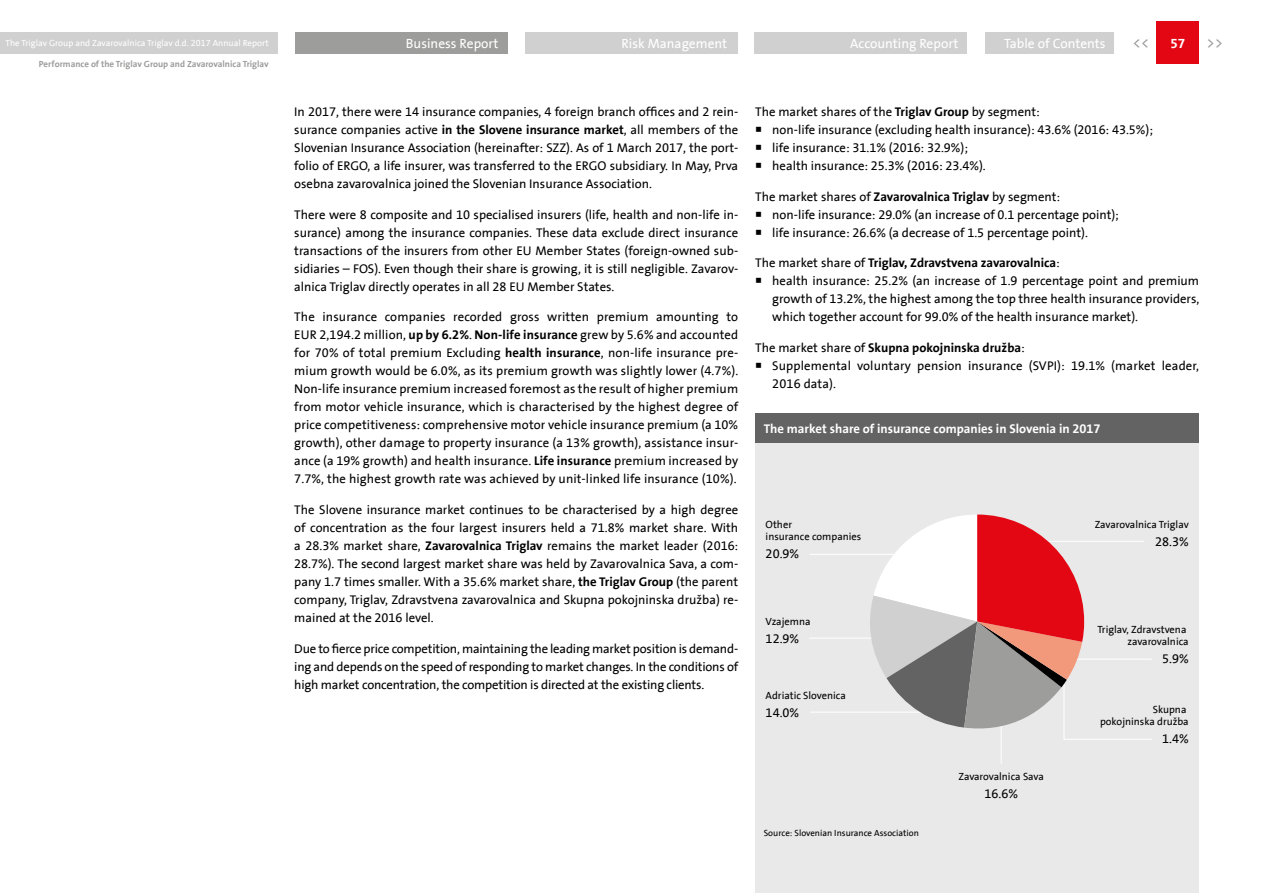
<style>
.page{position:relative;width:1263px;height:893px;background:#fff}
.page>*{position:absolute;margin:0;border:0;box-sizing:border-box;transform-origin:0 0}
.t1{font:15px "Triglav The Sans";color:#9d9d9c}
.t2{font:13.5px "Triglav The Sans";color:#fff}
.t3{font:700 13.5px "Triglav The Sans";color:#fff}
.t4{font:12.75px/18px "Triglav The Sans";color:#000;text-align:justify}
.t5{font:700 12.75px "Triglav The Sans";color:#fff}
.t6{font:10.5px/12.6px "Triglav The Sans";color:#000;text-align:right}
.t7{font:9px "Triglav The Sans";color:#fff}
.t8{font:700 9px "Triglav The Sans";color:#9d9d9c}
.t9{font:9px "Triglav The Sans";color:#000}
.s1{font-weight:700}
</style>
<div class="page">
<div style="left:1157px;top:21px;width:42px;height:43px;background:#e30613"></div>
<div style="left:986px;top:32px;width:128px;height:21px;background:#d0d0d0"></div>
<div style="left:754px;top:32px;width:213px;height:21px;background:#d0d0d0"></div>
<div style="left:525px;top:32px;width:213px;height:21px;background:#d0d0d0"></div>
<div style="left:755px;top:414px;width:444px;height:479px;background:#e9e9e9"></div>
<div style="left:755px;top:414px;width:444px;height:29px;background:#646363"></div>
<hr style="left:809px;top:554px;width:119px;height:1px;background:#fff">
<hr style="left:809px;top:638px;width:99px;height:1px;background:#fff">
<hr style="left:810px;top:712px;width:114px;height:1px;background:#fff">
<hr style="left:1001px;top:702px;width:1px;height:62px;background:#fff">
<svg style="left:870px;top:514px;width:282px;height:226px"></svg>
<div style="left:0;top:32px;width:277px;height:21px;background:#d0d0d0"></div>
<div style="left:295px;top:32px;width:212px;height:21px;background:#9d9d9c"></div>
<p class="t7" style="left:5px;top:38px;width:265px">The Triglav Group and Zavarovalnica Triglav d.d. 2017 Annual Report</p>
<p class="t8" style="left:39px;top:58px;width:231px">Performance of the Triglav Group and Zavarovalnica Triglav</p>
<p class="t2" style="left:406px;top:36px;width:94px">Business Report</p>
<p class="t2" style="left:621px;top:36px;width:107px">Risk Management</p>
<p class="t2" style="left:850px;top:36px;width:110px">Accounting Report</p>
<p class="t2" style="left:1004px;top:36px;width:103px">Table of Contents</p>
<p class="t1" style="left:1133px;top:35px;width:18px">&lt;&lt;</p>
<p class="t1" style="left:1206px;top:35px;width:18px">&gt;&gt;</p>
<p class="t3" style="left:1170px;top:35px;width:16px">57</p>
<p class="t4" style="left:294px;top:103px;width:445px">In 2017, there were 14 insurance companies, 4 foreign branch offices and 2 rein&shy;surance companies active <span class="s1">in the Slovene insurance market</span>, all members of the Slovenian Insurance Association (hereinafter: SZZ). As of 1 March 2017, the port&shy;folio of ERGO, a life insurer, was transferred to the ERGO subsidiary. In May, Prva osebna zavarovalnica joined the Slovenian Insurance Association.</p>
<p class="t4" style="left:294px;top:206px;width:445px">There were 8 composite and 10 specialised insurers (life, health and non-life in&shy;surance) among the insurance companies. These data exclude direct insurance transactions of the insurers from other EU Member States (foreign-owned sub&shy;sidiaries – FOS). Even though their share is growing, it is still negligible. Zavarov&shy;alnica Triglav directly operates in all 28 EU Member States.</p>
<p class="t4" style="left:294px;top:308px;width:445px">The insurance companies recorded gross written premium amounting to EUR 2,194.2 million, <span class="s1">up by 6.2%</span>. <span class="s1">Non-life insurance</span> grew by 5.6% and accounted for 70% of total premium Excluding <span class="s1">health insurance</span>, non-life insurance pre&shy;mium growth would be 6.0%, as its premium growth was slightly lower (4.7%).<br>Non-life insurance premium increased foremost as the result of higher premium from motor vehicle insurance, which is characterised by the highest degree of price competitiveness: comprehensive motor vehicle insurance premium (a 10% growth), other damage to property insurance (a 13% growth), assistance insur&shy;ance (a 19% growth) and health insurance. <span class="s1">Life insurance</span> premium increased by 7.7%, the highest growth rate was achieved by unit-linked life insurance (10%).</p>
<p class="t4" style="left:294px;top:501px;width:445px">The Slovene insurance market continues to be characterised by a high degree of concentration as the four largest insurers held a 71.8% market share. With a 28.3% market share, <span class="s1">Zavarovalnica Triglav</span> remains the market leader (2016:<br>28.7%). The second largest market share was held by Zavarovalnica Sava, a com&shy;pany 1.7 times smaller. With a 35.6% market share, <span class="s1">the Triglav Group</span> (the parent company, Triglav, Zdravstvena zavarovalnica and Skupna pokojninska družba) re&shy;mained at the 2016 level.</p>
<p class="t4" style="left:294px;top:640px;width:445px">Due to fierce price competition, maintaining the leading market position is demand&shy;ing and depends on the speed of responding to market changes. In the conditions of high market concentration, the competition is directed at the existing clients.</p>
<p class="t4" style="left:772px;top:103px;width:382px;text-align:left;text-indent:-17px">The market shares of the <span class="s1">Triglav Group</span> by segment:<br>non-life insurance (excluding health insurance): 43.6% (2016: 43.5%); life insurance: 31.1% (2016: 32.9%);<br>health insurance: 25.3% (2016: 23.4%).</p>
<p class="t4" style="left:772px;top:188px;width:348px;text-align:left;text-indent:-17px">The market shares of <span class="s1">Zavarovalnica Triglav</span> by segment:<br>non-life insurance: 29.0% (an increase of 0.1 percentage point); life insurance: 26.6% (a decrease of 1.5 percentage point).</p>
<p class="t4" style="left:772px;top:254px;width:428px;text-align:left;text-indent:-17px">The market share of <span class="s1">Triglav, Zdravstvena zavarovalnica</span>:<br>health insurance: 25.2% (an increase of 1.9 percentage point and premium growth of 13.2%, the highest among the top three health insurance providers, which together account for 99.0% of the health insurance market).</p>
<p class="t4" style="left:772px;top:339px;width:428px;text-align:left;text-indent:-17px">The market share of <span class="s1">Skupna pokojninska družba</span>:<br>Supplemental voluntary pension insurance (SVPI): 19.1% (market leader,<br>2016 data).</p>
<p class="t5" style="left:764px;top:422px;width:338px">The market share of insurance companies in Slovenia in 2017</p>
<p class="t6" style="left:766px;top:518px;width:97px;text-align:left">Other<br>insurance companies</p>
<p class="t4" style="left:766px;top:545px;width:35px">20.9%</p>
<p class="t6" style="left:766px;top:615px;width:46px">Vzajemna</p>
<p class="t4" style="left:766px;top:629px;width:35px">12.9%</p>
<p class="t6" style="left:766px;top:689px;width:82px">Adriatic Slovenica</p>
<p class="t4" style="left:766px;top:703px;width:35px">14.0%</p>
<p class="t9" style="left:764px;top:828px;width:157px">Source: Slovenian Insurance Association</p>
<p class="t6" style="left:958px;top:771px;width:87px">Zavarovalnica Sava</p>
<p class="t4" style="left:984px;top:785px;width:35px">16.6%</p>
<p class="t6" style="left:1095px;top:518px;width:96px">Zavarovalnica Triglav</p>
<p class="t4" style="left:1155px;top:533px;width:35px">28.3%</p>
<p class="t6" style="left:1097px;top:623px;width:93px">Triglav, Zdravstvena zavarovalnica</p>
<p class="t4" style="left:1162px;top:650px;width:28px">5.9%</p>
<p class="t6" style="left:1100px;top:703px;width:90px">Skupna pokojninska družba</p>
<p class="t4" style="left:1162px;top:730px;width:28px">1.4%</p>
</div>
